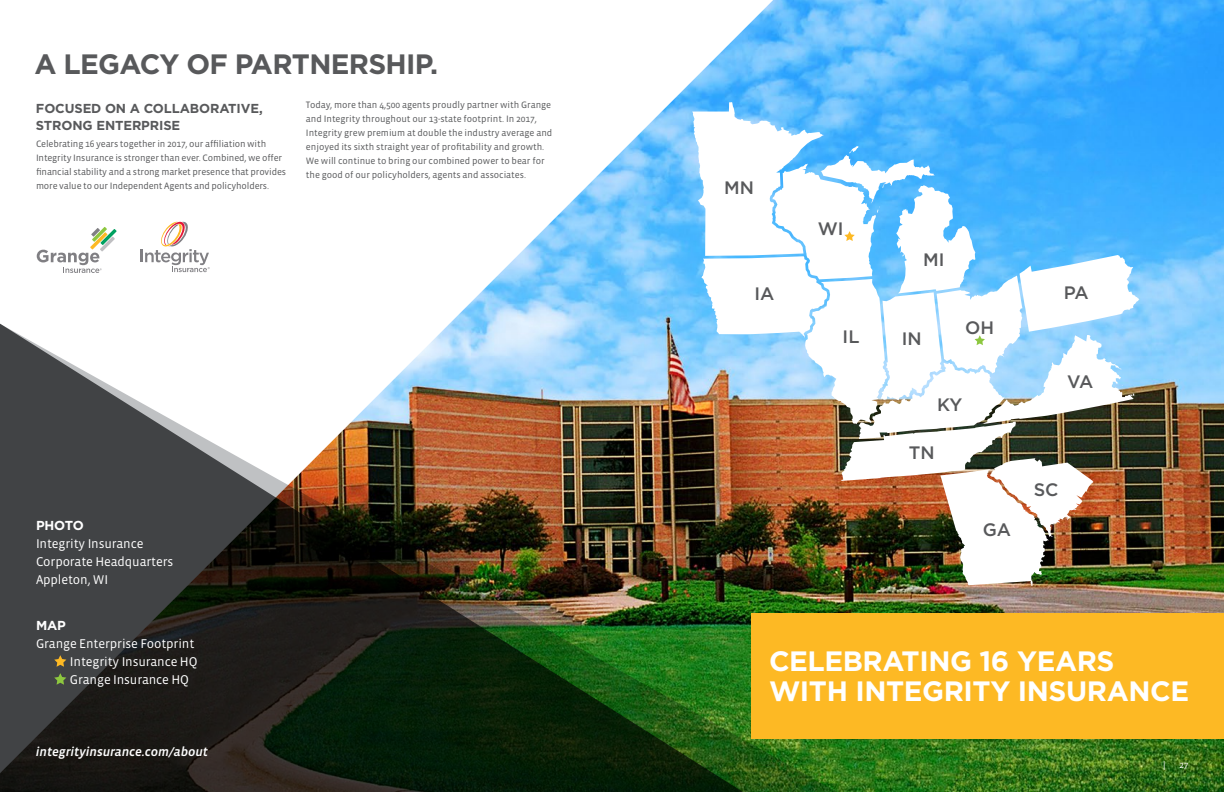
<style>
.page{position:relative;width:1224px;height:792px;background:#fff}
.page>*{position:absolute;margin:0;border:0;box-sizing:border-box;transform-origin:0 0}
.t1{font:700 28px/30px "Gotham";letter-spacing:-.015em;color:#fff}
.t2{font:700 28px "Gotham";letter-spacing:-.025em;color:#58595b}
.t3{font:500 18px "Gotham";color:#58595b}
.t4{font:13px/18px "Vista Sans OT";letter-spacing:-.01em;color:#fff}
.t5{font:700 13px/17px "Gotham";letter-spacing:-.01em;color:#58595b}
.t6{font:italic 500 13px "Vista Sans OT";letter-spacing:-.01em;color:#fff}
.t7{font:700 13px "Gotham";letter-spacing:-.01em;color:#fff}
.t8{font:9.5px/14px "Vista Sans OT";letter-spacing:-.005em;color:#58595b}
.t9{font:9.5px "Vista Sans OT";color:#fff}
.s1{color:#58595b}
</style>
<div class="page">
<img style="left:36px;top:0;width:1188px;height:792px">
<svg style="left:692px;top:102px;width:448px;height:484px"></svg>
<img style="left:757px;top:319px;width:96px;height:473px">
<img style="left:0;top:318px;width:757px;height:474px">
<svg style="left:141px;top:222px;width:69px;height:50px"></svg>
<svg style="left:37px;top:227px;width:80px;height:46px"></svg>
<div style="left:751px;top:613px;width:473px;height:126px;background:#fdb924"></div>
<svg style="left:54px;top:655px;width:12px;height:12px"></svg>
<svg style="left:54px;top:673px;width:12px;height:12px"></svg>
<h1 class="t2" style="left:34px;top:46px;width:405px">A LEGACY OF PARTNERSHIP.</h1>
<h3 class="t5" style="left:36px;top:99px;width:228px">FOCUSED ON A COLLABORATIVE,<br>STRONG ENTERPRISE</h3>
<p class="t8" style="left:36px;top:137px;width:252px">Celebrating 16 years together in 2017, our affiliation with Integrity Insurance is stronger than ever. Combined, we offer financial stability and a strong market presence that provides more value to our Independent Agents and policyholders.</p>
<p class="t8" style="left:306px;top:98px;width:248px">Today, more than 4,500 agents proudly partner with Grange and Integrity throughout our 13-state footprint. In 2017, Integrity grew premium at double the industry average and enjoyed its sixth straight year of profitability and growth.<br>We will continue to bring our combined power to bear for the good of our policyholders, agents and associates.</p>
<h3 class="t7" style="left:36px;top:517px;width:49px">PHOTO</h3>
<h3 class="t4" style="left:36px;top:535px;width:139px">Integrity Insurance<br>Corporate Headquarters<br>Appleton, WI</h3>
<h3 class="t7" style="left:36px;top:617px;width:31px">MAP</h3>
<h3 class="t4" style="left:70px;top:635px;width:129px;text-indent:-34px">Grange Enterprise Footprint<br>Integrity Insurance HQ<br>Grange Insurance HQ</h3>
<h3 class="t6" style="left:36px;top:745px;width:174px">integrityinsurance.com/about</h3>
<h2 class="t3" style="left:724px;top:176px;width:31px">MN</h2>
<h2 class="t3" style="left:754px;top:282px;width:21px">IA</h2>
<h2 class="t3" style="left:818px;top:217px;width:27px">WI</h2>
<h2 class="t3" style="left:923px;top:248px;width:23px">MI</h2>
<h2 class="t3" style="left:843px;top:325px;width:18px">IL</h2>
<h2 class="t3" style="left:902px;top:327px;width:21px">IN</h2>
<h2 class="t3" style="left:965px;top:316px;width:30px">OH</h2>
<h2 class="t3" style="left:937px;top:393px;width:27px">KY</h2>
<h2 class="t3" style="left:909px;top:441px;width:27px">TN</h2>
<h2 class="t3" style="left:983px;top:518px;width:30px">GA</h2>
<h2 class="t3" style="left:1064px;top:280px;width:26px">PA</h2>
<h2 class="t3" style="left:1067px;top:370px;width:27px">VA</h2>
<h2 class="t3" style="left:1034px;top:478px;width:26px">SC</h2>
<h1 class="t1" style="left:769px;top:646px;width:422px">CELEBRATING 16 YEARS<br>WITH INTEGRITY INSURANCE</h1>
<p class="t9" style="left:1163px;top:759px;width:27px">| <span class="s1">27</span>27</p>
</div>
